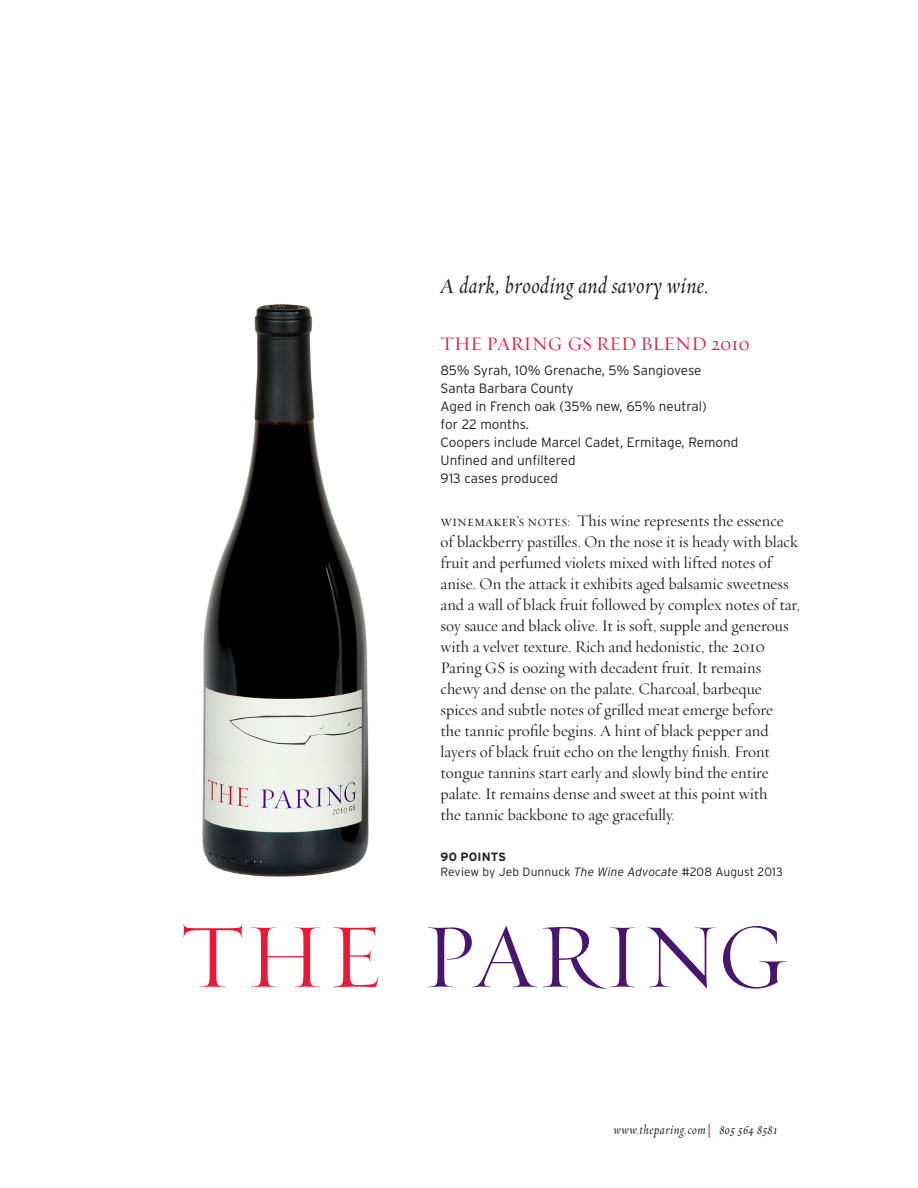
<style>
.page{position:relative;width:918px;height:1188px;background:#fff}
.page>*{position:absolute;margin:0;border:0;box-sizing:border-box;transform-origin:0 0}
.t1{font:24px "Requiem Display HTF Italic";letter-spacing:.02em;color:#231f20}
.t2{font:19.5px "Requiem Display HTF Small Caps";color:#e91938}
.t3{font:16.5px/21px "Requiem Display HTF Roman";color:#231f20}
.t4{font:300 13.5px/18px "Interstate";color:#231f20}
.t5{font:13.5px "Requiem Display HTF Italic";letter-spacing:.04em;color:#231f20}
.t6{font:300 12px "Interstate";letter-spacing:.01em;color:#231f20}
.t7{font:700 12px "Interstate";letter-spacing:.01em;color:#231f20}
.s1{font-family:"Requiem Display HTF Small Caps";font-size:15px}
.s2{font-style:italic}
</style>
<div class="page">
<svg style="left:183px;top:924px;width:59px;height:63px"></svg>
<svg style="left:251px;top:927px;width:69px;height:60px"></svg>
<svg style="left:333px;top:927px;width:45px;height:60px"></svg>
<svg style="left:428px;top:926px;width:109px;height:61px"></svg>
<svg style="left:543px;top:927px;width:92px;height:62px"></svg>
<svg style="left:647px;top:927px;width:69px;height:62px"></svg>
<svg style="left:723px;top:926px;width:63px;height:63px"></svg>
<img style="left:202px;top:304px;width:167px;height:573px">
<svg style="left:709px;top:1124px;width:1px;height:14px"></svg>
<p class="t1" style="left:441px;top:274px;width:270px">A dark, brooding and savory wine.</p>
<p class="t2" style="left:441px;top:333px;width:311px">THE PARING GS RED BLEND 2010</p>
<p class="t4" style="left:441px;top:361px;width:262px">85% Syrah, 10% Grenache, 5% Sangiovese</p>
<p class="t4" style="left:441px;top:379px;width:135px">Santa Barbara County</p>
<p class="t4" style="left:441px;top:397px;width:268px">Aged in French oak (35% new, 65% neutral) for 22 months.</p>
<p class="t4" style="left:441px;top:433px;width:299px">Coopers include Marcel Cadet, Ermitage, Remond</p>
<p class="t4" style="left:441px;top:451px;width:137px">Unfined and unfiltered</p>
<p class="t4" style="left:441px;top:469px;width:119px">913 cases produced</p>
<p class="t3" style="left:441px;top:511px;width:361px"><span class="s1">winemaker’s notes:</span> This wine represents the essence of blackberry pastilles. On the nose it is heady with black fruit and perfumed violets mixed with lifted notes of anise. On the attack it exhibits aged balsamic sweetness and a wall of black fruit followed by complex notes of tar, soy sauce and black olive. It is soft, supple and generous with a velvet texture. Rich and hedonistic, the 2010<br>Paring GS is oozing with decadent fruit. It remains chewy and dense on the palate. Charcoal, barbeque spices and subtle notes of grilled meat emerge before<br>the tannic profile begins. A hint of black pepper and layers of black fruit echo on the lengthy finish. Front tongue tannins start early and slowly bind the entire palate. It remains dense and sweet at this point with<br>the tannic backbone to age gracefully.</p>
<p class="t7" style="left:441px;top:850px;width:67px">90 POINTS</p>
<p class="t6" style="left:441px;top:865px;width:344px">Review by Jeb Dunnuck <span class="s2">The Wine Advocate</span> #208 August 2013</p>
<p class="t5" style="left:613px;top:1123px;width:165px">www.theparing.com 805 564 8581</p>
</div>
